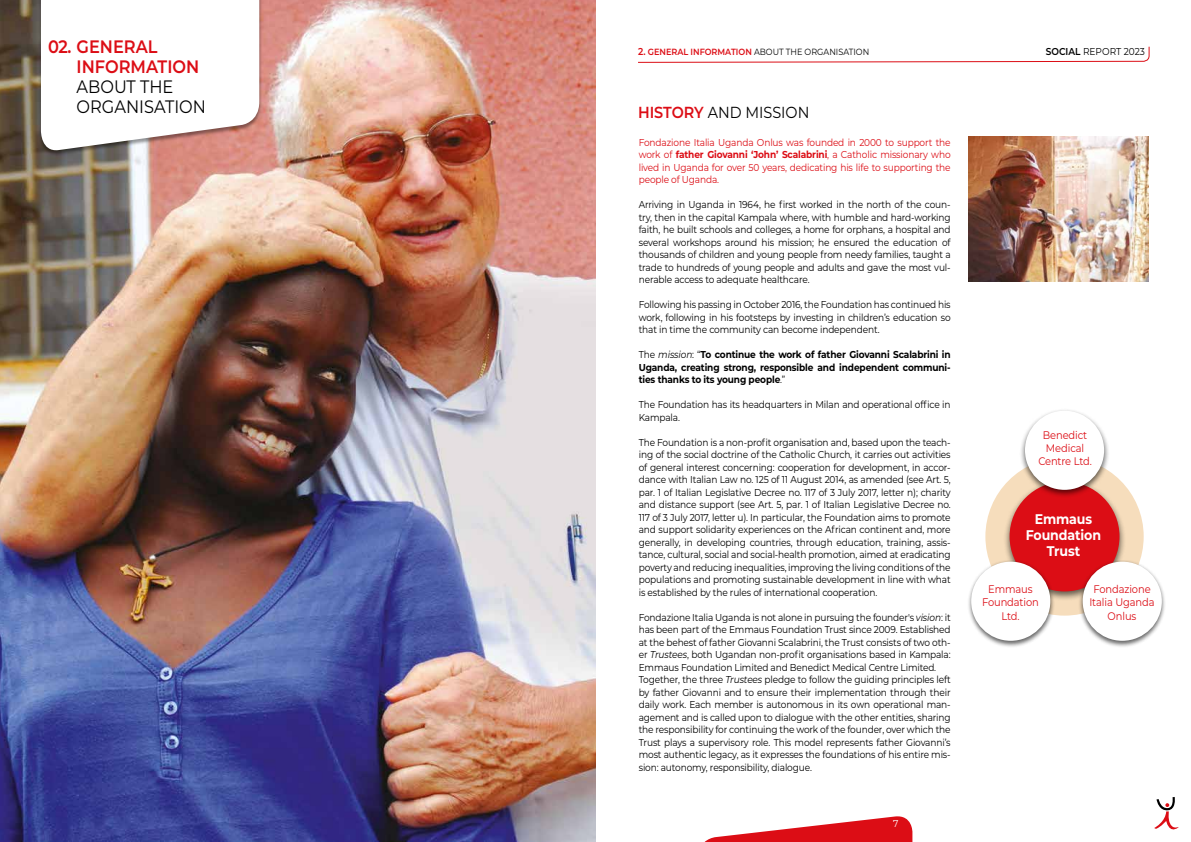
<style>
.page{position:relative;width:1191px;height:842px;background:#fff}
.page>*{position:absolute;margin:0;border:0;box-sizing:border-box;transform-origin:0 0}
.t1{font:600 18px "Montserrat";color:#dc0d15;scale:.9 1}
.t2{font:18px/20px "Montserrat";color:#000;scale:.9 1}
.t3{font:16px "Montserrat";color:#000;scale:.9 1}
.t4{font:700 14px/16px "Montserrat";letter-spacing:-.01em;color:#fff;text-align:center;scale:.9 1}
.t5{font:11px/13.1px "Montserrat";letter-spacing:-.01em;color:#dc0d15;text-align:center;scale:.9 1}
.t6{font:10px/12.5px "Montserrat";letter-spacing:-.015em;color:#000;text-align:justify;scale:.9 1}
.t7{font:10px/12.5px "Montserrat";letter-spacing:-.015em;color:#dc0d15;text-align:justify;scale:.9 1}
.t8{font:700 10px/12.5px "Montserrat";letter-spacing:-.015em;color:#000;text-align:justify;scale:.9 1}
.t9{font:10px "Montserrat";color:#fff;scale:.9 1}
.t10{font:9px "Montserrat";color:#000;scale:.9 1}
.s1{font-weight:600;font-size:10px;color:#dc0d15}
.s2{font-weight:600;color:#dc0d15}
.s3{font-weight:600}
.s4{font-weight:700}
.s5{font-weight:400}
.s6{font-weight:400;font-style:italic}
.s7{font-style:italic}
</style>
<div class="page">
<img style="left:0;top:0;width:595px;height:842px">
<svg style="left:638px;top:46px;width:512px;height:17px"></svg>
<svg style="left:704px;top:816px;width:208px;height:26px"></svg>
<div style="left:38px;top:0;width:224px;height:156px;background:#000;opacity:.4"></div>
<svg style="left:41px;top:0;width:218px;height:152px"></svg>
<div style="left:985px;top:457px;width:158px;height:159px;background:#f6ddbc;border-radius:50%"></div>
<img style="left:969px;top:136px;width:179px;height:146px">
<div style="left:1003px;top:478px;width:123px;height:123px;background:#000;opacity:.6"></div>
<div style="left:1009px;top:482px;width:110px;height:109px;background:#dc0d15;border-radius:50%"></div>
<div style="left:1078px;top:560px;width:88px;height:87px;background:#000;opacity:.6"></div>
<div style="left:1082px;top:562px;width:79px;height:79px;background:#fff;border-radius:50%"></div>
<div style="left:966px;top:560px;width:88px;height:87px;background:#000;opacity:.6"></div>
<div style="left:971px;top:562px;width:79px;height:79px;background:#fff;border-radius:50%"></div>
<div style="left:1019px;top:408px;width:90px;height:90px;background:#000;opacity:.6"></div>
<div style="left:1025px;top:411px;width:79px;height:79px;background:#fff;border-radius:50%"></div>
<svg style="left:1154px;top:797px;width:24px;height:33px"></svg>
<h1 class="t1" style="left:48px;top:34px;width:123px">02. GENERAL</h1>
<h1 class="t1" style="left:77px;top:54px;width:138px">INFORMATION</h1>
<h1 class="t2" style="left:77px;top:76px;width:145px">ABOUT THE<br>ORGANISATION</h1>
<p class="t10" style="left:638px;top:46px;width:258px"><span class="s1">2.</span> <span class="s2">GENERAL INFORMATION</span> ABOUT THE ORGANISATION</p>
<p class="t6" style="left:1045px;top:45px;width:112px"><span class="s3">SOCIAL</span> REPORT 2023</p>
<h2 class="t3" style="left:638px;top:101px;width:192px"><span class="s2">HISTORY</span> AND MISSION</h2>
<p class="t7" style="left:639px;top:136px;width:348px">Fondazione Italia Uganda Onlus was founded in 2000 to support the work of <span class="s4">father Giovanni ‘John’ Scalabrini</span>, a Catholic missionary who lived in Uganda for over 50 years, dedicating his life to supporting the people of Uganda.</p>
<p class="t6" style="left:639px;top:198px;width:348px">Arriving in Uganda in 1964, he first worked in the north of the coun&shy;try, then in the capital Kampala where, with humble and hard-working faith, he built schools and colleges, a home for orphans, a hospital and several workshops around his mission; he ensured the education of thousands of children and young people from needy families, taught a trade to hundreds of young people and adults and gave the most vul&shy;nerable access to adequate healthcare.</p>
<p class="t6" style="left:639px;top:298px;width:348px">Following his passing in October 2016, the Foundation has continued his work, following in his footsteps by investing in children’s education so that in time the community can become independent.</p>
<p class="t8" style="left:639px;top:348px;width:348px"><span class="s5">The</span> <span class="s6">mission</span><span class="s5">: “</span>To continue the work of father Giovanni Scalabrini in Uganda, creating strong, responsible and independent communi&shy;ties thanks to its young people<span class="s5">.”</span></p>
<p class="t6" style="left:639px;top:398px;width:348px">The Foundation has its headquarters in Milan and operational office in<br>Kampala.</p>
<p class="t6" style="left:639px;top:436px;width:348px">The Foundation is a non-profit organisation and, based upon the teach&shy;ing of the social doctrine of the Catholic Church, it carries out activities of general interest concerning: cooperation for development, in accor&shy;dance with Italian Law no. 125 of 11 August 2014, as amended (see Art. 5, par. 1 of Italian Legislative Decree no. 117 of 3 July 2017, letter n); charity and distance support (see Art. 5, par. 1 of Italian Legislative Decree no.<br>117 of 3 July 2017, letter u). In particular, the Foundation aims to promote and support solidarity experiences on the African continent and, more generally, in developing countries, through education, training, assis&shy;tance, cultural, social and social-health promotion, aimed at eradicating poverty and reducing inequalities, improving the living conditions of the populations and promoting sustainable development in line with what is established by the rules of international cooperation.</p>
<p class="t6" style="left:639px;top:611px;width:348px;text-align:left">Fondazione Italia Uganda is not alone in pursuing the founder's <span class="s7">vision</span>: it has been part of the Emmaus Foundation Trust since 2009. Established at the behest of father Giovanni Scalabrini, the Trust consists of two oth&shy;er <span class="s7">Trustees</span>, both Ugandan non-profit organisations based in Kampala:<br>Emmaus Foundation Limited and Benedict Medical Centre Limited.<br>Together, the three <span class="s7">Trustees</span> pledge to follow the guiding principles left by father Giovanni and to ensure their implementation through their daily work. Each member is autonomous in its own operational man&shy;agement and is called upon to dialogue with the other entities, sharing the responsibility for continuing the work of the founder, over which the Trust plays a supervisory role. This model represents father Giovanni’s most authentic legacy, as it expresses the foundations of his entire mis&shy;sion: autonomy, responsibility, dialogue.</p>
<p class="t9" style="left:893px;top:817px;width:7px">7</p>
<p class="t5" style="left:1038px;top:428px;width:61px">Benedict<br>Medical<br>Centre Ltd.</p>
<h3 class="t4" style="left:1025px;top:510px;width:85px">Emmaus<br>Foundation<br>Trust</h3>
<p class="t5" style="left:1089px;top:582px;width:74px">Fondazione<br>Italia Uganda<br>Onlus</p>
<p class="t5" style="left:982px;top:582px;width:65px">Emmaus<br>Foundation<br>Ltd.</p>
</div>
